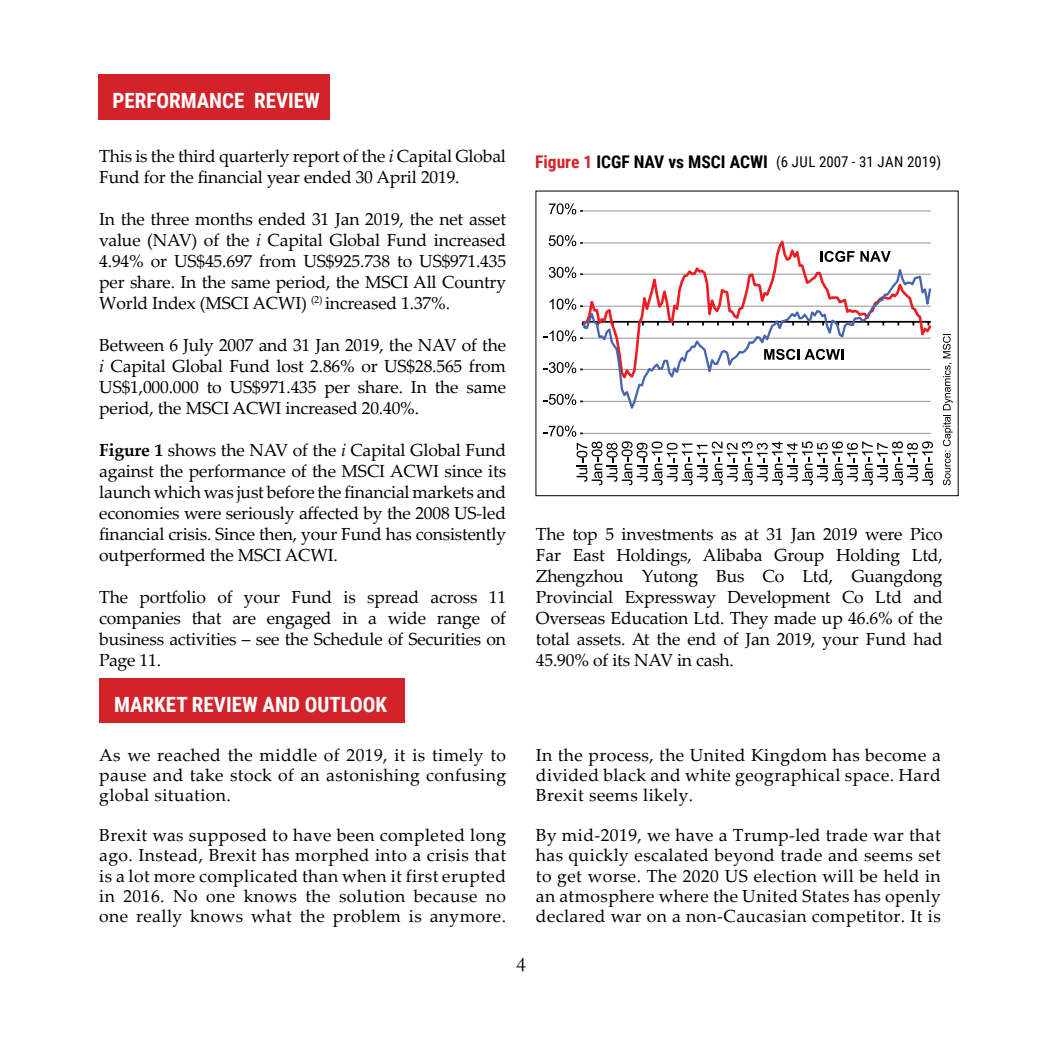
<style>
.page{position:relative;width:1042px;height:1042px;background:#fff}
.page>*{position:absolute;margin:0;border:0;box-sizing:border-box;transform-origin:0 0}
.t1{font:700 21px "Roboto Condensed";color:#fff}
.t2{font:21px "Garamond";color:#000}
.t3{font:17.5px/21px "Palatino Linotype";letter-spacing:-.01em;color:#000;text-align:justify}
.t4{font:700 17.5px "Roboto Condensed";color:#000}
.t5{font:14.88px "Roboto Condensed";color:#000}
.s1{font-style:italic}
.s2{font-weight:700}
.s3{color:#d2232a}
</style>
<div class="page">
<div style="left:98px;top:74px;width:231px;height:46px;background:#d2232a"></div>
<div style="left:99px;top:678px;width:306px;height:45px;background:#d2232a"></div>
<svg style="left:943px;top:334px;width:9px;height:151px"></svg>
<hr style="left:583px;top:211px;width:348px;height:1px;background:#939598">
<svg style="left:583px;top:240px;width:348px;height:21px"></svg>
<svg style="left:582px;top:261px;width:350px;height:148px"></svg>
<svg style="left:543px;top:394px;width:40px;height:11px"></svg>
<svg style="left:543px;top:362px;width:40px;height:11px"></svg>
<svg style="left:543px;top:322px;width:40px;height:19px"></svg>
<svg style="left:550px;top:298px;width:33px;height:12px"></svg>
<svg style="left:549px;top:267px;width:34px;height:11px"></svg>
<svg style="left:549px;top:235px;width:34px;height:11px"></svg>
<svg style="left:549px;top:203px;width:34px;height:11px"></svg>
<svg style="left:543px;top:425px;width:390px;height:60px"></svg>
<svg style="left:820px;top:251px;width:34px;height:11px"></svg>
<svg style="left:860px;top:251px;width:31px;height:11px"></svg>
<svg style="left:764px;top:349px;width:79px;height:11px"></svg>
<p class="t1" style="left:113px;top:86px;width:209px">PERFORMANCE REVIEW</p>
<p class="t3" style="left:99px;top:144px;width:408px">This is the third quarterly report of the <span class="s1">i</span> Capital Global<br>Fund for the financial year ended 30 April 2019.</p>
<p class="t3" style="left:99px;top:207px;width:408px">In the three months ended 31 Jan 2019, the net asset value (NAV) of the <span class="s1">i</span> Capital Global Fund increased 4.94% or US$45.697 from US$925.738 to US$971.435 per share. In the same period, the MSCI All Country World Index (MSCI ACWI) <sup>(2)</sup> increased 1.37%.</p>
<p class="t3" style="left:99px;top:333px;width:408px">Between 6 July 2007 and 31 Jan 2019, the NAV of the <span class="s1">i</span> Capital Global Fund lost 2.86% or US$28.565 from US$1,000.000 to US$971.435 per share. In the same period, the MSCI ACWI increased 20.40%.</p>
<p class="t3" style="left:99px;top:438px;width:408px"><span class="s2">Figure 1</span> shows the NAV of the <span class="s1">i</span> Capital Global Fund against the performance of the MSCI ACWI since its launch which was just before the financial markets and economies were seriously affected by the 2008 US-led financial crisis. Since then, your Fund has consistently outperformed the MSCI ACWI.</p>
<p class="t3" style="left:99px;top:585px;width:408px">The portfolio of your Fund is spread across 11 companies that are engaged in a wide range of business activities – see the Schedule of Securities on Page 11.</p>
<p class="t1" style="left:114px;top:690px;width:275px">MARKET REVIEW AND OUTLOOK</p>
<p class="t3" style="left:99px;top:744px;width:408px;line-height:20.1px">As we reached the middle of 2019, it is timely to pause and take stock of an astonishing confusing global situation.</p>
<p class="t3" style="left:99px;top:824px;width:408px;line-height:20.1px">Brexit was supposed to have been completed long ago. Instead, Brexit has morphed into a crisis that is a lot more complicated than when it first erupted in 2016. No one knows the solution because no one really knows what the problem is anymore.</p>
<p class="t4" style="left:535px;top:150px;width:234px"><span class="s3">Figure 1</span> ICGF NAV vs MSCI ACWI</p>
<p class="t5" style="left:776px;top:151px;width:167px">(6 JUL 2007 - 31 JAN 2019)</p>
<p class="t3" style="left:536px;top:523px;width:408px">The top 5 investments as at 31 Jan 2019 were Pico Far East Holdings, Alibaba Group Holding Ltd, Zhengzhou Yutong Bus Co Ltd, Guangdong Provincial Expressway Development Co Ltd and Overseas Education Ltd. They made up 46.6% of the total assets. At the end of Jan 2019, your Fund had 45.90% of its NAV in cash.</p>
<p class="t3" style="left:536px;top:744px;width:406px;line-height:20.1px">In the process, the United Kingdom has become a divided black and white geographical space. Hard Brexit seems likely.</p>
<p class="t3" style="left:536px;top:824px;width:406px;line-height:20.1px">By mid-2019, we have a Trump-led trade war that has quickly escalated beyond trade and seems set to get worse. The 2020 US election will be held in an atmosphere where the United States has openly declared war on a non-Caucasian competitor. It is</p>
<p class="t2" style="left:516px;top:950px;width:11px">4</p>
</div>
